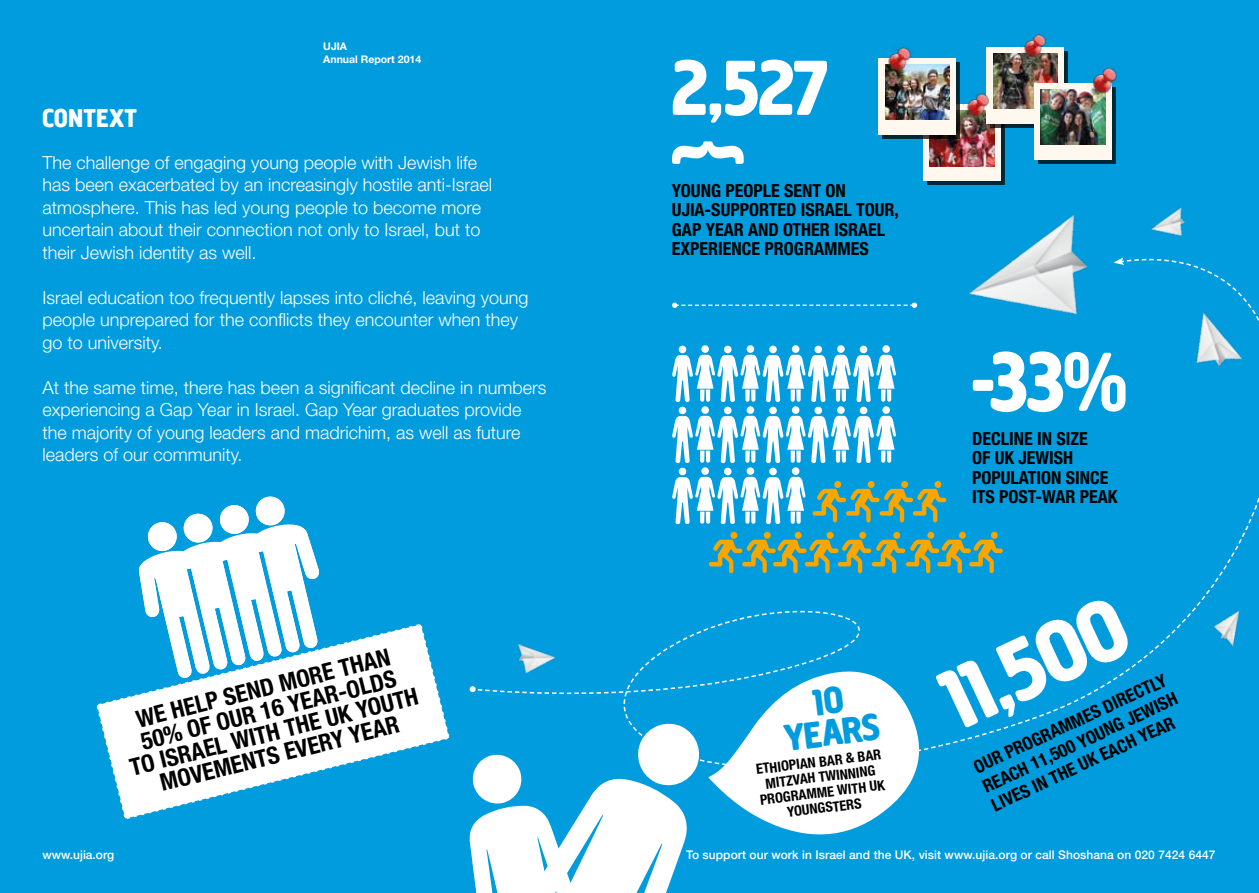
<style>
.page{position:relative;width:1259px;height:893px;background:#009cde}
.page>*{position:absolute;margin:0;border:0;box-sizing:border-box;transform-origin:0 0}
.t1{font:800 90.15px "Creighton Pro";color:#fff}
.t2{font:800 87.15px "Creighton Pro";color:#fff}
.t3{font:800 81.15px "Creighton Pro";color:#fff}
.t4{font:800 39px "Creighton Pro";color:#009cde}
.t5{font:800 27px "Creighton Pro";letter-spacing:.03em;color:#fff}
.t6{font:700 condensed 24px/22.5px "Helvetica Neue LT Std";color:#000;text-align:center}
.t7{font:300 18px/22.5px "Helvetica Neue LT Std";color:#fff}
.t8{font:700 condensed 18px/19.5px "Helvetica Neue LT Std";color:#000}
.t9{font:700 condensed 14.1px/15.5px "Helvetica Neue LT Std";color:#000;text-align:center}
.t10{font:500 12px "Helvetica Neue LT Std";letter-spacing:.005em;color:#fff}
.t11{font:700 10.5px/12.8px "Helvetica Neue LT Std";color:#fff}
</style>
<div class="page">
<svg style="left:1125px;top:258px;width:134px;height:414px"></svg>
<svg style="left:96px;top:496px;width:354px;height:323px"></svg>
<img style="left:969px;top:215px;width:158px;height:159px">
<img style="left:1166px;top:300px;width:93px;height:84px">
<img style="left:1151px;top:207px;width:34px;height:29px">
<img style="left:1205px;top:599px;width:46px;height:54px">
<svg style="left:672px;top:141px;width:72px;height:23px"></svg>
<div style="left:927px;top:108px;width:78px;height:77px;background:#000;opacity:.75"></div>
<div style="left:923px;top:104px;width:77px;height:77px;background:#fff8ef"></div>
<img style="left:930px;top:111px;width:64px;height:55px">
<div style="left:990px;top:51px;width:78px;height:77px;background:#000;opacity:.75"></div>
<div style="left:986px;top:47px;width:78px;height:76px;background:#fff8ef"></div>
<img style="left:993px;top:53px;width:64px;height:56px">
<div style="left:1038px;top:87px;width:77px;height:77px;background:#000;opacity:.75"></div>
<div style="left:1034px;top:83px;width:77px;height:77px;background:#fff8ef"></div>
<img style="left:1041px;top:90px;width:64px;height:55px">
<img style="left:1087px;top:67px;width:30px;height:31px">
<img style="left:1019px;top:33px;width:29px;height:28px">
<img style="left:962px;top:92px;width:28px;height:29px">
<div style="left:882px;top:62px;width:78px;height:77px;background:#000;opacity:.75"></div>
<div style="left:878px;top:58px;width:78px;height:76px;background:#fff8ef"></div>
<img style="left:885px;top:64px;width:64px;height:56px">
<img style="left:883px;top:46px;width:30px;height:29px">
<svg style="left:672px;top:303px;width:245px;height:5px"></svg>
<svg style="left:709px;top:532px;width:293px;height:41px"></svg>
<svg style="left:672px;top:345px;width:274px;height:180px"></svg>
<svg style="left:469px;top:610px;width:571px;height:283px"></svg>
<p class="t11" style="left:323px;top:40px;width:100px">UJIA<br>Annual Report 2014</p>
<h3 class="t5" style="left:43px;top:102px;width:96px">CONTEXT</h3>
<p class="t7" style="left:43px;top:151px;width:451px">The challenge of engaging young people with Jewish life has been exacerbated by an increasingly hostile anti-Israel atmosphere. This has led young people to become more uncertain about their connection not only to Israel, but to their Jewish identity as well.</p>
<p class="t7" style="left:43px;top:286px;width:487px">Israel education too frequently lapses into cliché, leaving young people unprepared for the conflicts they encounter when they go to university.</p>
<p class="t7" style="left:43px;top:376px;width:505px">At the same time, there has been a significant decline in numbers experiencing a Gap Year in Israel. Gap Year graduates provide the majority of young leaders and madrichim, as well as future leaders of our community.</p>
<h3 class="t6" style="left:117px;top:713px;width:298px;rotate:-14deg">WE HELP SEND MORE THAN<br>50% OF OUR 16 YEAR-OLDS<br>TO ISRAEL WITH THE UK YOUTH<br>MOVEMENTS EVERY YEAR</h3>
<h3 class="t3" style="left:672px;top:41px;width:157px">2,527</h3>
<p class="t8" style="left:672px;top:180px;width:228px">YOUNG PEOPLE SENT ON<br>UJIA-SUPPORTED ISRAEL TOUR,<br>GAP YEAR AND OTHER ISRAEL<br>EXPERIENCE PROGRAMMES</p>
<h3 class="t4" style="left:782px;top:715px;width:97px;rotate:-7deg">YEARS</h3>
<p class="t9" style="left:755px;top:761px;width:127px;rotate:-7deg">ETHIOPIAN BAR &amp; BAR<br>MITZVAH TWINNING<br>PROGRAMME WITH UK<br>YOUNGSTERS</p>
<h2 class="t2" style="left:971px;top:331px;width:158px">-33%</h2>
<p class="t8" style="left:972px;top:428px;width:147px">DECLINE IN SIZE<br>OF UK JEWISH<br>POPULATION SINCE<br>ITS POST-WAR PEAK</p>
<h1 class="t1" style="left:925px;top:656px;width:194px;rotate:-25deg">11,500</h1>
<p class="t8" style="left:970px;top:758px;width:214px;line-height:21px;rotate:-25deg">OUR PROGRAMMES DIRECTLY<br>REACH 11,500 YOUNG JEWISH<br>LIVES IN THE UK EACH YEAR</p>
<p class="t10" style="left:43px;top:848px;width:73px">www.ujia.org</p>
<p class="t10" style="left:686px;top:848px;width:531px">To support our work in Israel and the UK, visit www.ujia.org or call Shoshana on 020 7424 6447</p>
</div>
